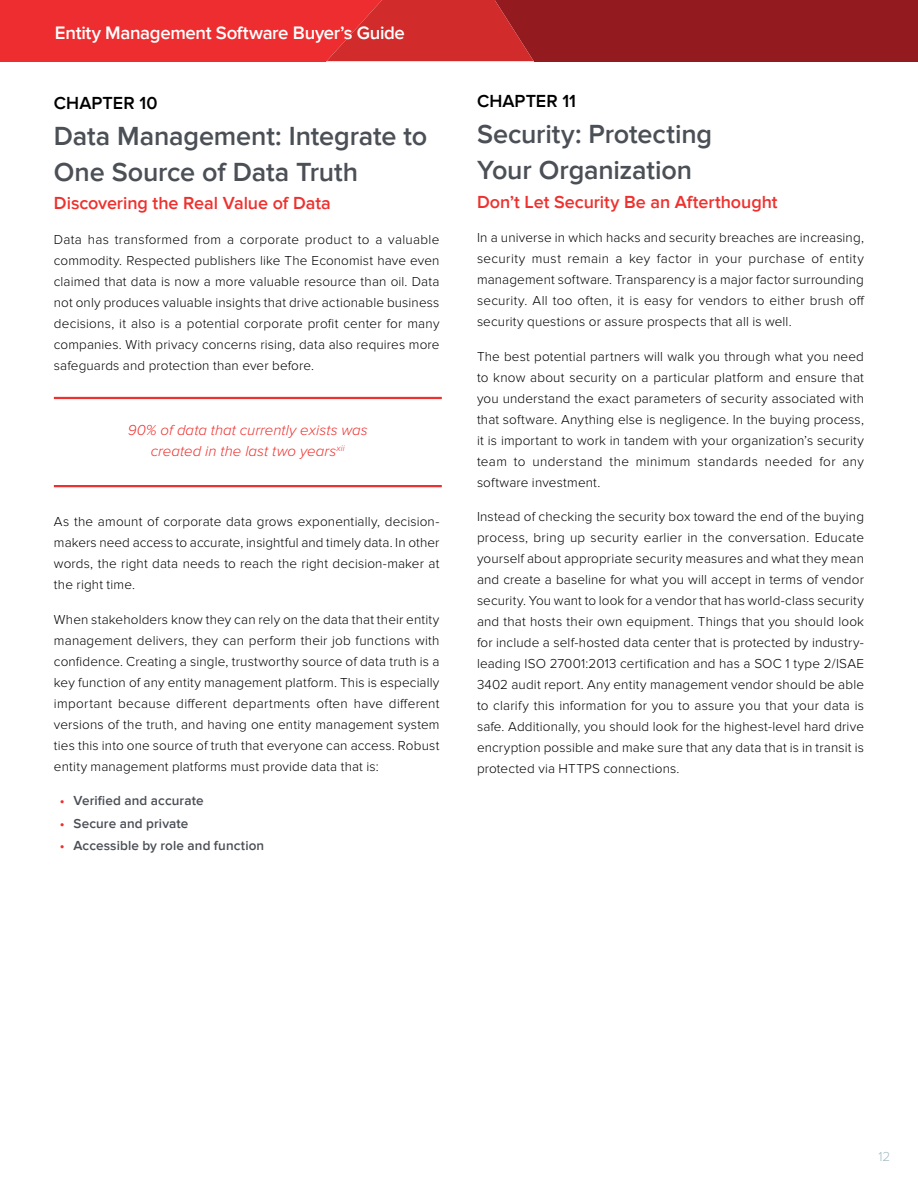
<style>
.page{position:relative;width:918px;height:1188px;background:#fff}
.page>*{position:absolute;margin:0;border:0;box-sizing:border-box;transform-origin:0 0}
.t1{font:600 27px/36px "Proxima Nova";letter-spacing:-.005em;color:#4b4f56}
.t2{font:600 18.6px "Proxima Nova";letter-spacing:-.02em;color:#fff}
.t3{font:600 18px "Proxima Nova";letter-spacing:-.005em;color:#ee312e}
.t4{font:600 18px "Proxima Nova";letter-spacing:.005em;color:#000}
.t5{font:italic 300 15px/21px "Proxima Nova";letter-spacing:.005em;color:#ee312e;text-align:center}
.t6{font:300 13.5px/21px "Proxima Nova";letter-spacing:.01em;color:#000;text-align:justify}
.t7{font:600 13.5px "Proxima Nova";letter-spacing:.01em;color:#4b4f56}
.t8{font:300 13.5px "Proxima Nova";color:#a4bcc4}
.s1{color:#ee312e}
</style>
<div class="page">
<svg style="left:0;top:0;width:918px;height:61px;background:#c02426"></svg>
<hr style="left:54px;top:397px;width:388px;height:2px;background:#ee312e">
<hr style="left:54px;top:485px;width:388px;height:2px;background:#ee312e">
<h2 class="t2" style="left:55px;top:22px;width:352px">Entity Management Software Buyer’s Guide</h2>
<h3 class="t4" style="left:54px;top:93px;width:105px">CHAPTER 10</h3>
<h1 class="t1" style="left:54px;top:119px;width:375px">Data Management: Integrate to<br>One Source of Data Truth</h1>
<h3 class="t3" style="left:54px;top:193px;width:279px">Discovering the Real Value of Data</h3>
<p class="t6" style="left:54px;top:229px;width:387px">Data has transformed from a corporate product to a valuable commodity. Respected publishers like The Economist have even claimed that data is now a more valuable resource than oil. Data not only produces valuable insights that drive actionable business decisions, it also is a potential corporate profit center for many companies. With privacy concerns rising, data also requires more safeguards and protection than ever before.</p>
<p class="t5" style="left:128px;top:419px;width:241px">90% of data that currently exists was created in the last two years<sup>xii</sup></p>
<p class="t6" style="left:54px;top:511px;width:387px">As the amount of corporate data grows exponentially, decision&shy;makers need access to accurate, insightful and timely data. In other words, the right data needs to reach the right decision-maker at the right time.</p>
<p class="t6" style="left:54px;top:609px;width:387px">When stakeholders know they can rely on the data that their entity management delivers, they can perform their job functions with confidence. Creating a single, trustworthy source of data truth is a key function of any entity management platform. This is especially important because different departments often have different versions of the truth, and having one entity management system ties this into one source of truth that everyone can access. Robust entity management platforms must provide data that is:</p>
<p class="t7" style="left:60px;top:793px;width:145px"><span class="s1">•</span> Verified and accurate</p>
<p class="t7" style="left:60px;top:815px;width:130px"><span class="s1">•</span> Secure and private</p>
<p class="t7" style="left:60px;top:838px;width:206px"><span class="s1">•</span> Accessible by role and function</p>
<h3 class="t4" style="left:477px;top:91px;width:101px">CHAPTER 11</h3>
<h1 class="t1" style="left:477px;top:117px;width:237px">Security: Protecting<br>Your Organization</h1>
<h3 class="t3" style="left:477px;top:191px;width:302px">Don’t Let Security Be an Afterthought</h3>
<p class="t6" style="left:477px;top:227px;width:389px">In a universe in which hacks and security breaches are increasing, security must remain a key factor in your purchase of entity management software. Transparency is a major factor surrounding security. All too often, it is easy for vendors to either brush off security questions or assure prospects that all is well.</p>
<p class="t6" style="left:477px;top:346px;width:389px">The best potential partners will walk you through what you need to know about security on a particular platform and ensure that you understand the exact parameters of security associated with that software. Anything else is negligence. In the buying process, it is important to work in tandem with your organization’s security team to understand the minimum standards needed for any software investment.</p>
<p class="t6" style="left:477px;top:506px;width:389px">Instead of checking the security box toward the end of the buying process, bring up security earlier in the conversation. Educate yourself about appropriate security measures and what they mean and create a baseline for what you will accept in terms of vendor security. You want to look for a vendor that has world-class security and that hosts their own equipment. Things that you should look for include a self-hosted data center that is protected by industry&shy;leading ISO 27001:2013 certification and has a SOC 1 type 2/ISAE 3402 audit report. Any entity management vendor should be able to clarify this information for you to assure you that your data is safe. Additionally, you should look for the highest-level hard drive encryption possible and make sure that any data that is in transit is protected via HTTPS connections.</p>
<p class="t8" style="left:878px;top:1149px;width:14px">12</p>
</div>
